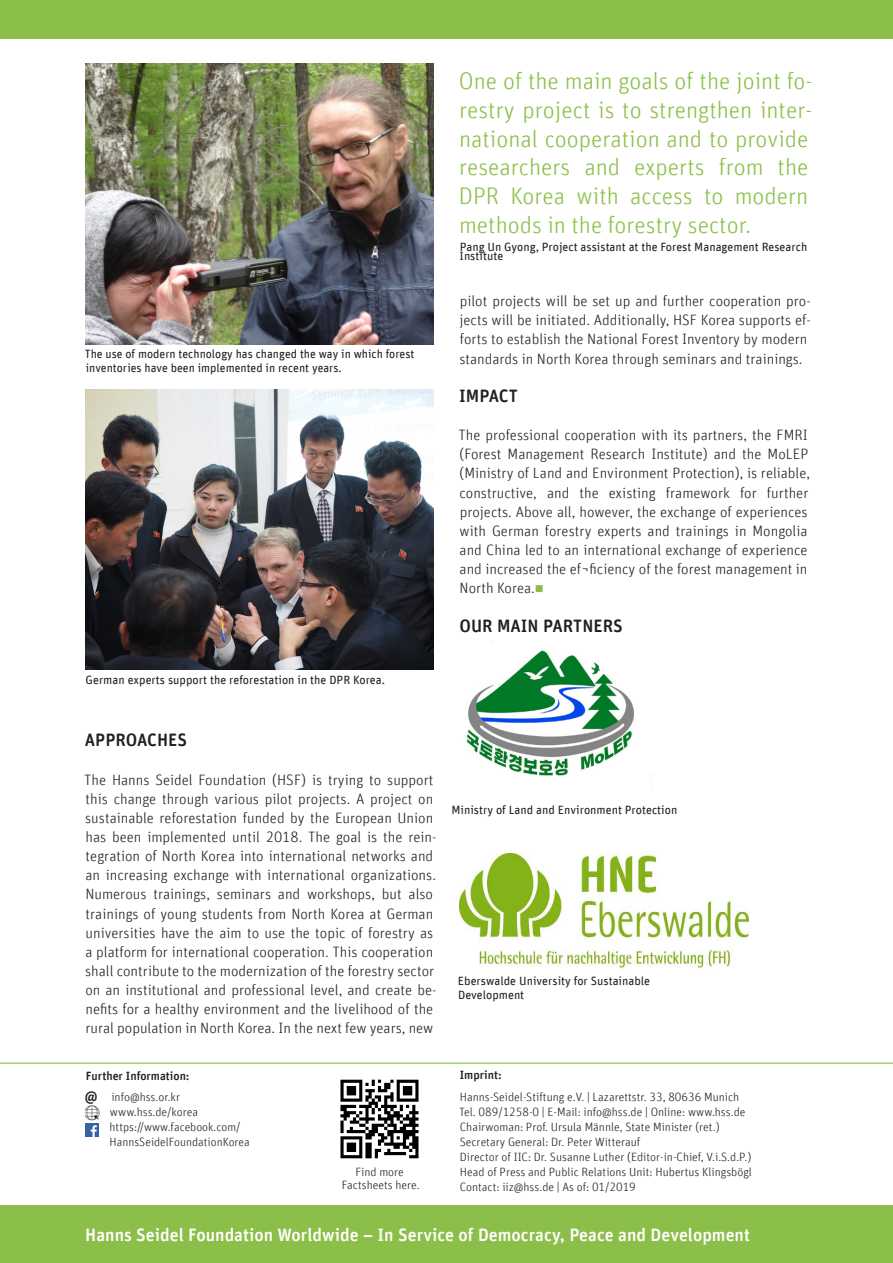
<style>
.page{position:relative;width:893px;height:1263px;background:#fff}
.page>*{position:absolute;margin:0;border:0;box-sizing:border-box;transform-origin:0 0}
.Quote_FS{font:300 24px/28.7px "Unit Rounded Offc";color:#8cbf49}
.Copy_Light_10-13_FS{font:500 18px "Unit Rounded Offc";color:#fff}
.Sudhead_FS{font:500 18px "Unit Rounded Offc";color:#231f20}
.Copy_Light_10-13_FS-2{font:300 15px/19.2px "Unit Rounded Offc";color:#231f20}
.Herausgeber{font:300 12px "Unit Rounded Offc";color:#231f20}
.BU_FS{font:12px/13.5px "Unit Rounded Offc";color:#231f20}
.Quote_FS-2{font:12px/9px "Unit Rounded Offc";color:#231f20}
.Copy_Light_10-13_FS-3{font:500 12px "Unit Rounded Offc";color:#231f20}
.BU_FS-2{font:300 12px "Unit Rounded Offc";color:#231f20}
.s1{color:#8cbf49}
.s2{font-weight:500;font-size:15px}
</style>
<div class="page">
<div style="left:0;top:0;width:893px;height:38px;background:#8cbf49"></div>
<div style="left:0;top:1205px;width:893px;height:58px;background:#8cbf49"></div>
<hr style="left:0;top:1062px;width:893px;height:2px;background:#8cbf49">
<img style="left:85px;top:64px;width:349px;height:280px">
<img style="left:466px;top:642px;width:168px;height:134px">
<img style="left:85px;top:1106px;width:15px;height:15px">
<img style="left:85px;top:1123px;width:14px;height:13px">
<img style="left:85px;top:389px;width:349px;height:281px">
<img style="left:340px;top:1079px;width:79px;height:80px">
<img style="left:459px;top:853px;width:289px;height:116px">
<p class="BU_FS" style="left:85px;top:347px;width:331px">The use of modern technology has changed the way in which forest inventories have been implemented in recent years.</p>
<p class="BU_FS" style="left:86px;top:673px;width:301px">German experts support the reforestation in the DPR Korea.</p>
<p class="Quote_FS" style="left:459px;top:67px;width:355px">One of the main goals of the joint fo&shy;restry project is to strengthen inter&shy;national cooperation and to provide researchers and experts from the DPR Korea with access to modern methods in the forestry sector.</p>
<p class="Quote_FS-2" style="left:460px;top:243px;width:349px">Pang Un Gyong, Project assistant at the Forest Management Research<br>Institute</p>
<p class="Copy_Light_10-13_FS-2" style="left:459px;top:292px;width:353px">pilot projects will be set up and further cooperation pro&shy;jects will be initiated. Additionally, HSF Korea supports ef&shy;forts to establish the National Forest Inventory by modern standards in North Korea through seminars and trainings.</p>
<p class="Sudhead_FS" style="left:459px;top:385px;width:60px">IMPACT</p>
<p class="Copy_Light_10-13_FS-2" style="left:458px;top:425px;width:353px">The professional cooperation with its partners, the FMRI (Forest Management Research Institute) and the MoLEP (Ministry of Land and Environment Protection), is reliable, constructive, and the existing framework for further projects. Above all, however, the exchange of experiences with German forestry experts and trainings in Mongolia and China led to an international exchange of experience and increased the ef¬ficiency of the forest management in North Korea.<span class="s1">■</span></p>
<p class="Sudhead_FS" style="left:459px;top:614px;width:165px">OUR MAIN PARTNERS</p>
<p class="Sudhead_FS" style="left:85px;top:729px;width:104px">APPROACHES</p>
<p class="Copy_Light_10-13_FS-2" style="left:84px;top:770px;width:354px">The Hanns Seidel Foundation (HSF) is trying to support this change through various pilot projects. A project on sustainable reforestation funded by the European Union has been implemented until 2018. The goal is the rein&shy;tegration of North Korea into international networks and an increasing exchange with international organizations.<br>Numerous trainings, seminars and workshops, but also trainings of young students from North Korea at German universities have the aim to use the topic of forestry as a platform for international cooperation. This cooperation shall contribute to the modernization of the forestry sector on an institutional and professional level, and create be&shy;nefits for a healthy environment and the livelihood of the rural population in North Korea. In the next few years, new</p>
<p class="BU_FS" style="left:451px;top:803px;width:227px">Ministry of Land and Environment Protection</p>
<p class="BU_FS" style="left:458px;top:974px;width:194px">Eberswalde University for Sustainable<br>Development</p>
<p class="Copy_Light_10-13_FS-3" style="left:86px;top:1069px;width:105px">Further Information:</p>
<p class="Copy_Light_10-13_FS-3" style="left:460px;top:1068px;width:44px">Imprint:</p>
<p class="Herausgeber" style="left:460px;top:1090px;width:281px">Hanns-Seidel-Stiftung e.V. | Lazarettstr. 33, 80636 Munich</p>
<p class="Herausgeber" style="left:459px;top:1105px;width:288px">Tel. 089/1258-0 | E-Mail: info@hss.de | Online: www.hss.de</p>
<p class="Herausgeber" style="left:460px;top:1120px;width:261px">Chairwoman: Prof. Ursula Männle, State Minister (ret.)</p>
<p class="Herausgeber" style="left:460px;top:1135px;width:182px">Secretary General: Dr. Peter Witterauf</p>
<p class="Herausgeber" style="left:460px;top:1150px;width:293px">Director of IIC: Dr. Susanne Luther (Editor-in-Chief, V.i.S.d.P.)</p>
<p class="Herausgeber" style="left:460px;top:1165px;width:294px">Head of Press and Public Relations Unit: Hubertus Klingsbögl</p>
<p class="Herausgeber" style="left:460px;top:1180px;width:178px">Contact: iiz@hss.de | As of: 01/2019</p>
<p class="Herausgeber" style="left:85px;top:1090px;width:97px"><span class="s2">@</span> info@hss.or.kr</p>
<p class="Herausgeber" style="left:110px;top:1105px;width:90px">www.hss.de/korea</p>
<p class="Herausgeber" style="left:110px;top:1120px;width:132px">https://www.facebook.com/</p>
<p class="Herausgeber" style="left:110px;top:1135px;width:142px">HannsSeidelFoundationKorea</p>
<p class="BU_FS-2" style="left:355px;top:1165px;width:50px">Find more</p>
<p class="BU_FS-2" style="left:342px;top:1178px;width:79px">Factsheets here.</p>
<p class="Copy_Light_10-13_FS" style="left:85px;top:1224px;width:666px">Hanns Seidel Foundation Worldwide – In Service of Democracy, Peace and Development</p>
</div>
